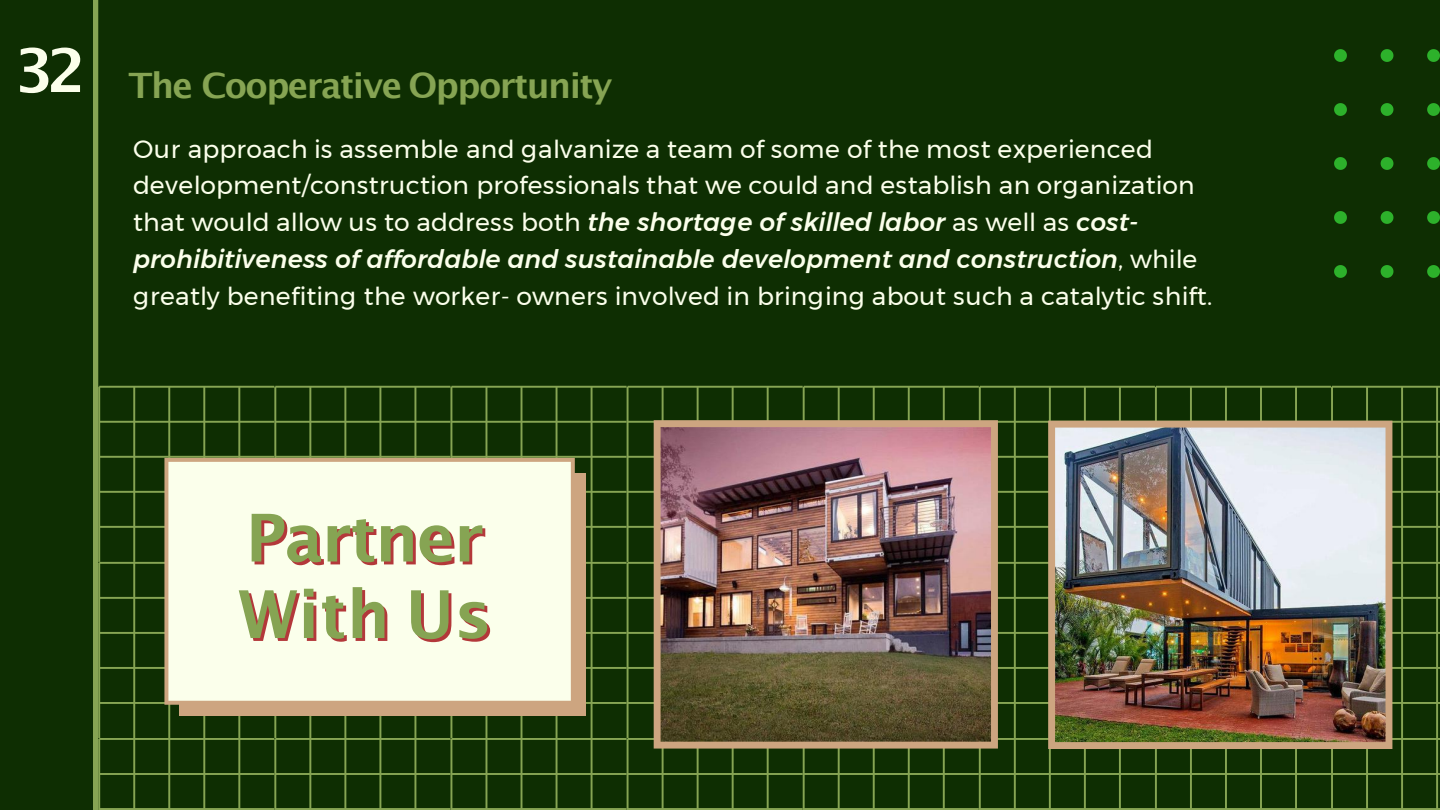
<style>
.page{position:relative;width:1440px;height:810px;background:#0e2e02}
.page>*{position:absolute;margin:0;border:0;box-sizing:border-box;transform-origin:0 0}
.t1{font:700 66px/76.5px "Lucida Grande";letter-spacing:-.025em;color:rgb(163 12 19/.82)}
.t2{font:700 60px "Lucida Grande";color:#fbffeb}
.t3{font:700 35px "Lucida Grande";letter-spacing:-.045em;color:#86a453}
.t4{font:25px/36.7px "Montserrat";letter-spacing:.01em;color:#fbffeb}
.s1{font-weight:500;font-style:italic}
</style>
<div class="page">
<div style="left:93px;top:0;width:5px;height:810px;background:#86a453"></div>
<svg style="left:98px;top:386px;width:1342px;height:424px"></svg>
<div style="left:180px;top:473px;width:406px;height:243px;background:#cda580"></div>
<div style="left:164px;top:458px;width:411px;height:247px;background:#fbffeb"></div>
<img style="left:654px;top:420px;width:344px;height:329px">
<svg style="left:1334px;top:265px;width:13px;height:13px"></svg>
<svg style="left:1334px;top:211px;width:13px;height:13px"></svg>
<svg style="left:1334px;top:157px;width:13px;height:13px"></svg>
<svg style="left:1334px;top:103px;width:13px;height:13px"></svg>
<svg style="left:1334px;top:49px;width:13px;height:13px"></svg>
<svg style="left:1381px;top:265px;width:12px;height:13px"></svg>
<svg style="left:1381px;top:211px;width:12px;height:13px"></svg>
<svg style="left:1381px;top:157px;width:12px;height:13px"></svg>
<svg style="left:1381px;top:103px;width:12px;height:13px"></svg>
<svg style="left:1381px;top:49px;width:12px;height:13px"></svg>
<svg style="left:1427px;top:265px;width:13px;height:13px"></svg>
<svg style="left:1427px;top:211px;width:13px;height:13px"></svg>
<svg style="left:1427px;top:157px;width:13px;height:13px"></svg>
<svg style="left:1427px;top:103px;width:13px;height:13px"></svg>
<svg style="left:1427px;top:49px;width:13px;height:13px"></svg>
<img style="left:1048px;top:421px;width:344px;height:328px">
<h2 class="t2" style="left:14px;top:45px;width:74px">32</h2>
<h3 class="t3" style="left:128px;top:70px;width:486px">The Cooperative Opportunity</h3>
<p class="t4" style="left:133px;top:130px;width:1081px">Our approach is assemble and galvanize a team of some of the most experienced development/construction professionals that we could and establish an organization that would allow us to address both <span class="s1">the shortage of skilled labor</span> as well as <span class="s1">cost&shy;prohibitiveness of affordable and sustainable development and construction</span>, while greatly benefiting the worker- owners involved in bringing about such a catalytic shift.</p>
<h1 class="t1" style="left:241px;top:507px;width:255px">Partner<br>With Us</h1>
</div>
